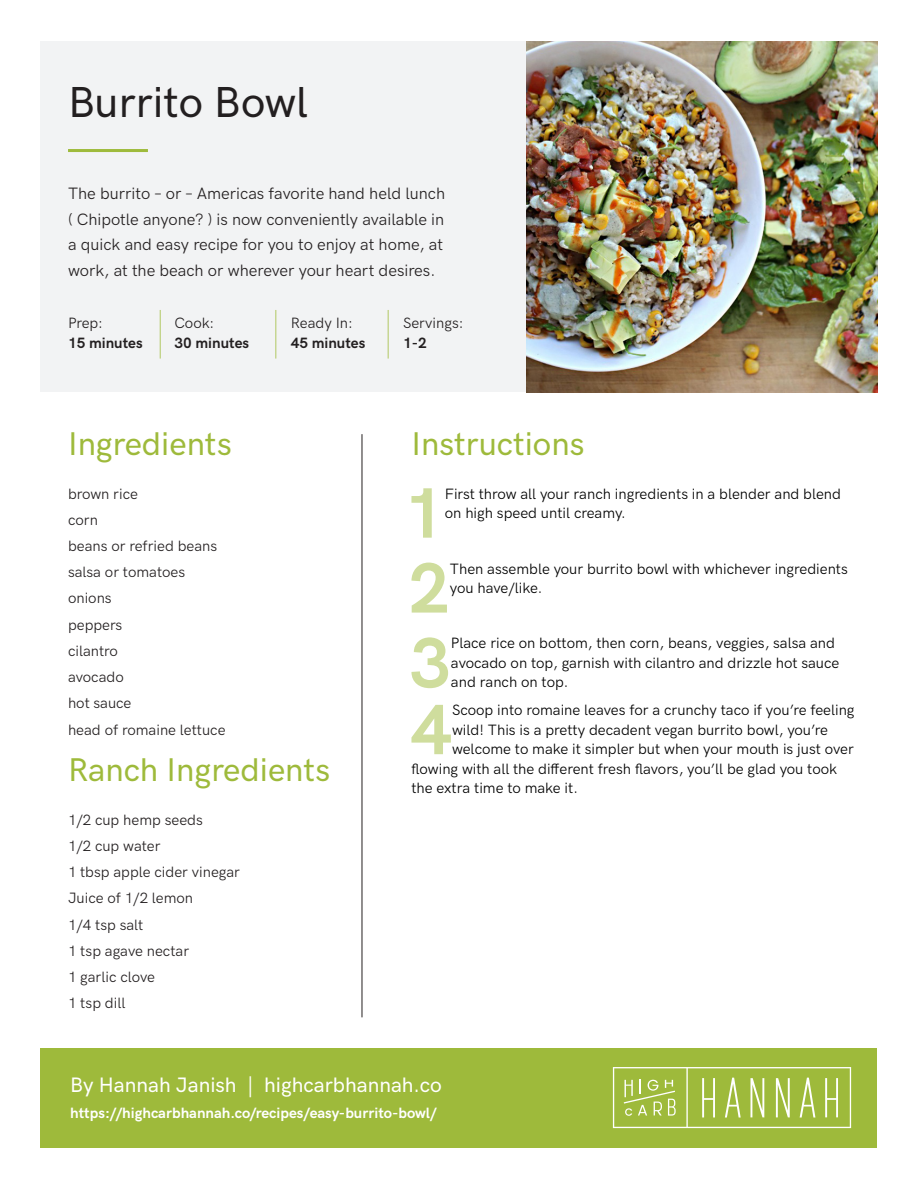
<style>
.page{position:relative;width:918px;height:1188px;background:#fff}
.page>*{position:absolute;margin:0;border:0;box-sizing:border-box;transform-origin:0 0}
.Instructions_Text_Ne{font:700 71.55px "HK Grotesk";color:#cfdd9d}
.RECIPE_TITLES{font:500 43.5px "HK Grotesk";color:#231f20}
.RECIPE_TITLES-2{font:500 33px "HK Grotesk";color:#9eba3b}
.RECIPE_TITLES-3{font:500 21px "HK Grotesk";color:#fff}
.RECIPE_TITLES-4{font:16.5px/25.5px "HK Grotesk";color:#231f20}
.Instructions_Text_Ne-2{font:15px/19.5px "HK Grotesk";color:#000}
.Ingredients_Text{font:15px "HK Grotesk";color:#231f20}
.RECIPE_TITLES-5{font:700 15px "HK Grotesk";color:#fff}
.RECIPE_TITLES-6{font:700 15px "HK Grotesk";color:#231f20}
.RECIPE_TITLES-7{font:15px "HK Grotesk";color:#231f20}
</style>
<div class="page">
<div style="left:40px;top:41px;width:536px;height:351px;background:#f2f3f4"></div>
<div style="left:40px;top:1048px;width:838px;height:100px;background:#9eba3b"></div>
<img style="left:526px;top:41px;width:352px;height:351px">
<svg style="left:613px;top:1067px;width:238px;height:61px"></svg>
<hr style="left:68px;top:149px;width:80px;height:3px;background:#9eba3b">
<hr style="left:160px;top:310px;width:1px;height:49px;background:#b1c862">
<hr style="left:275px;top:310px;width:1px;height:49px;background:#b1c862">
<hr style="left:388px;top:310px;width:1px;height:49px;background:#b1c862">
<hr style="left:362px;top:434px;width:1px;height:583px;background:#231f20">
<p class="RECIPE_TITLES" style="left:68px;top:69px;width:242px">Burrito Bowl</p>
<p class="RECIPE_TITLES-4" style="left:68px;top:180px;width:379px">The burrito – or – Americas favorite hand held lunch ( Chipotle anyone? ) is now conveniently available in a quick and easy recipe for you to enjoy at home, at work, at the beach or wherever your heart desires.</p>
<p class="RECIPE_TITLES-7" style="left:68px;top:312px;width:37px">Prep:</p>
<p class="RECIPE_TITLES-7" style="left:175px;top:312px;width:41px">Cook:</p>
<p class="RECIPE_TITLES-7" style="left:291px;top:312px;width:64px">Ready In:</p>
<p class="RECIPE_TITLES-7" style="left:403px;top:312px;width:62px">Servings:</p>
<p class="RECIPE_TITLES-6" style="left:68px;top:332px;width:76px">15 minutes</p>
<p class="RECIPE_TITLES-6" style="left:175px;top:332px;width:76px">30 minutes</p>
<p class="RECIPE_TITLES-6" style="left:291px;top:332px;width:76px">45 minutes</p>
<p class="RECIPE_TITLES-6" style="left:403px;top:332px;width:25px">1-2</p>
<p class="RECIPE_TITLES-2" style="left:68px;top:419px;width:165px">Ingredients</p>
<p class="RECIPE_TITLES-2" style="left:411px;top:419px;width:175px">Instructions</p>
<p class="Ingredients_Text" style="left:68px;top:482px;width:71px">brown rice</p>
<p class="Ingredients_Text" style="left:68px;top:508px;width:31px">corn</p>
<p class="Ingredients_Text" style="left:68px;top:535px;width:151px">beans or refried beans</p>
<p class="Ingredients_Text" style="left:68px;top:561px;width:119px">salsa or tomatoes</p>
<p class="Ingredients_Text" style="left:68px;top:587px;width:45px">onions</p>
<p class="Ingredients_Text" style="left:68px;top:613px;width:56px">peppers</p>
<p class="Ingredients_Text" style="left:68px;top:640px;width:51px">cilantro</p>
<p class="Ingredients_Text" style="left:68px;top:666px;width:57px">avocado</p>
<p class="Ingredients_Text" style="left:68px;top:692px;width:65px">hot sauce</p>
<p class="Ingredients_Text" style="left:68px;top:718px;width:159px">head of romaine lettuce</p>
<p class="RECIPE_TITLES-2" style="left:68px;top:745px;width:264px">Ranch Ingredients</p>
<p class="Ingredients_Text" style="left:68px;top:808px;width:136px">1/2 cup hemp seeds</p>
<p class="Ingredients_Text" style="left:68px;top:835px;width:94px">1/2 cup water</p>
<p class="Ingredients_Text" style="left:68px;top:861px;width:174px">1 tbsp apple cider vinegar</p>
<p class="Ingredients_Text" style="left:68px;top:887px;width:127px">Juice of 1/2 lemon</p>
<p class="Ingredients_Text" style="left:68px;top:913px;width:77px">1/4 tsp salt</p>
<p class="Ingredients_Text" style="left:68px;top:939px;width:123px">1 tsp agave nectar</p>
<p class="Ingredients_Text" style="left:68px;top:966px;width:88px">1 garlic clove</p>
<p class="Ingredients_Text" style="left:68px;top:992px;width:59px">1 tsp dill</p>
<p class="Instructions_Text_Ne" style="left:403px;top:459px;width:43px">1</p>
<p class="Instructions_Text_Ne-2" style="left:445px;top:483px;width:398px">First throw all your ranch ingredients in a blender and blend on high speed until creamy.</p>
<p class="Instructions_Text_Ne" style="left:408px;top:534px;width:43px">2</p>
<p class="Instructions_Text_Ne-2" style="left:450px;top:558px;width:400px">Then assemble your burrito bowl with whichever ingredients you have/like.</p>
<p class="Instructions_Text_Ne" style="left:409px;top:609px;width:43px">3</p>
<p class="Instructions_Text_Ne-2" style="left:451px;top:632px;width:390px">Place rice on bottom, then corn, beans, veggies, salsa and avocado on top, garnish with cilantro and drizzle hot sauce and ranch on top.</p>
<p class="Instructions_Text_Ne" style="left:411px;top:676px;width:43px">4</p>
<p class="Instructions_Text_Ne-2" style="left:452px;top:699px;width:404px">Scoop into romaine leaves for a crunchy taco if you’re feeling</p>
<p class="Instructions_Text_Ne-2" style="left:452px;top:719px;width:377px">wild! This is a pretty decadent vegan burrito bowl, you’re</p>
<p class="Instructions_Text_Ne-2" style="left:452px;top:738px;width:403px">welcome to make it simpler but when your mouth is just over</p>
<p class="Instructions_Text_Ne-2" style="left:411px;top:758px;width:427px">flowing with all the different fresh flavors, you’ll be glad you took</p>
<p class="Instructions_Text_Ne-2" style="left:411px;top:777px;width:168px">the extra time to make it.</p>
<p class="RECIPE_TITLES-3" style="left:70px;top:1069px;width:373px">By Hannah Janish | highcarbhannah.co</p>
<p class="RECIPE_TITLES-5" style="left:70px;top:1102px;width:368px">https://highcarbhannah.co/recipes/easy-burrito-bowl/</p>
</div>
